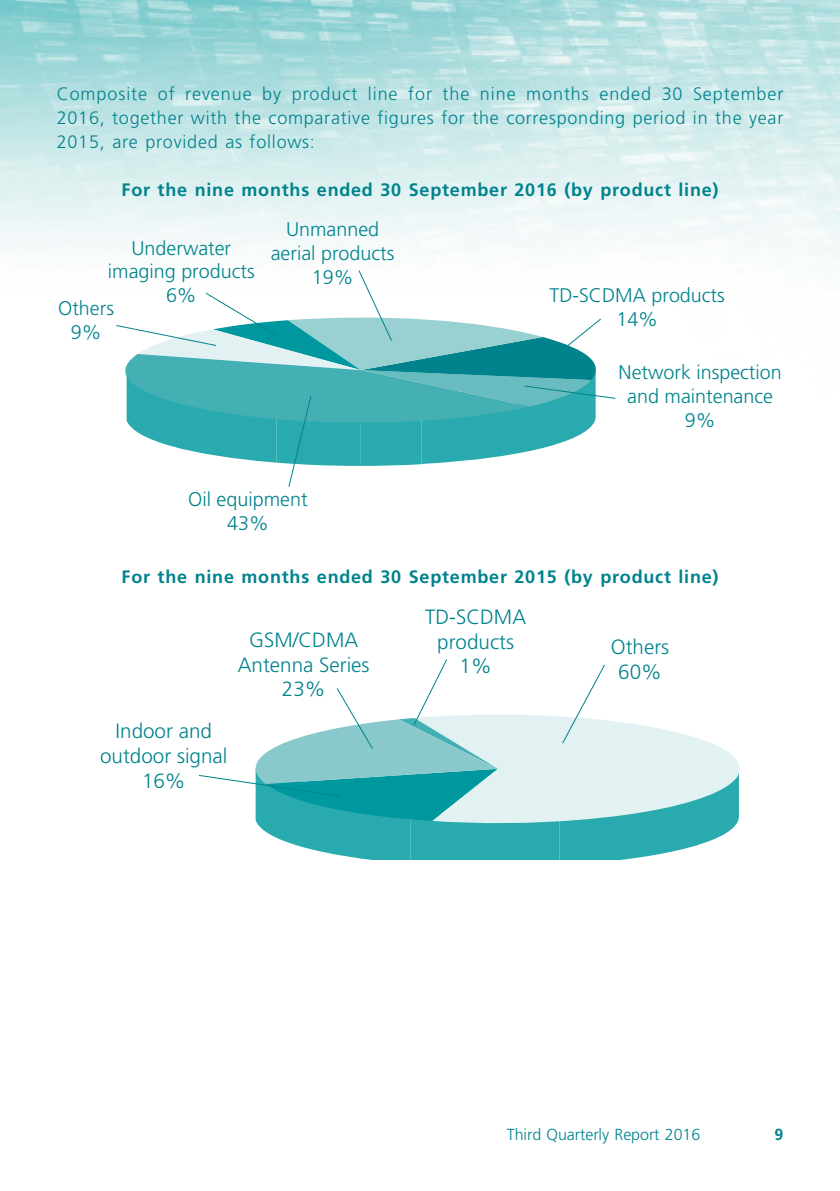
<style>
.page{position:relative;width:840px;height:1191px;background:#fff}
.page>*{position:absolute;margin:0;border:0;box-sizing:border-box;transform-origin:0 0}
.t1{font:300 20.6px/24.8px "Frutiger LT Std";color:#00838d;text-align:center}
.t2{font:300 19.8px/23.6px "Frutiger LT Std";color:#00838d;text-align:center}
.t3{font:300 18px/24px "Frutiger LT Std";letter-spacing:.04em;color:#00838d;text-align:justify}
.t4{font:700 18px "Frutiger LT Std";letter-spacing:.04em;color:#00838d}
.t5{font:300 16px "Frutiger LT Std";letter-spacing:-.005em;color:#00838d}
.t6{font:700 16px "Frutiger LT Std";color:#00838d}
</style>
<div class="page">
<img style="left:0;top:0;width:839px;height:860px">
<svg style="left:109px;top:269px;width:507px;height:219px"></svg>
<svg style="left:198px;top:663px;width:33px;height:134px"></svg>
<svg style="left:231px;top:658px;width:508px;height:201px"></svg>
<p class="t3" style="left:57px;top:82px;width:727px">Composite of revenue by product line for the nine months ended 30 September 2016, together with the comparative figures for the corresponding period in the year 2015, are provided as follows:</p>
<p class="t4" style="left:121px;top:179px;width:598px">For the nine months ended 30 September 2016 (by product line)</p>
<p class="t2" style="left:108px;top:236px;width:148px">Underwater imaging products<br>6%</p>
<p class="t2" style="left:58px;top:297px;width:57px">Others<br>9%</p>
<p class="t2" style="left:270px;top:218px;width:125px">Unmanned aerial products<br>19%</p>
<p class="t2" style="left:549px;top:284px;width:177px">TD-SCDMA products<br>14%</p>
<p class="t2" style="left:618px;top:361px;width:165px">Network inspection and maintenance<br>9%</p>
<p class="t2" style="left:188px;top:488px;width:121px">Oil equipment<br>43%</p>
<p class="t4" style="left:121px;top:566px;width:598px">For the nine months ended 30 September 2015 (by product line)</p>
<p class="t1" style="left:100px;top:719px;width:129px">Indoor and outdoor signal<br>16%</p>
<p class="t1" style="left:425px;top:604px;width:102px">TD-SCDMA products<br>1%</p>
<p class="t1" style="left:238px;top:627px;width:133px">GSM/CDMA<br>Antenna Series<br>23%</p>
<p class="t1" style="left:610px;top:635px;width:60px">Others<br>60%</p>
<p class="t5" style="left:506px;top:1125px;width:195px">Third Quarterly Report 2016</p>
<p class="t6" style="left:773px;top:1124px;width:10px">9</p>
</div>
